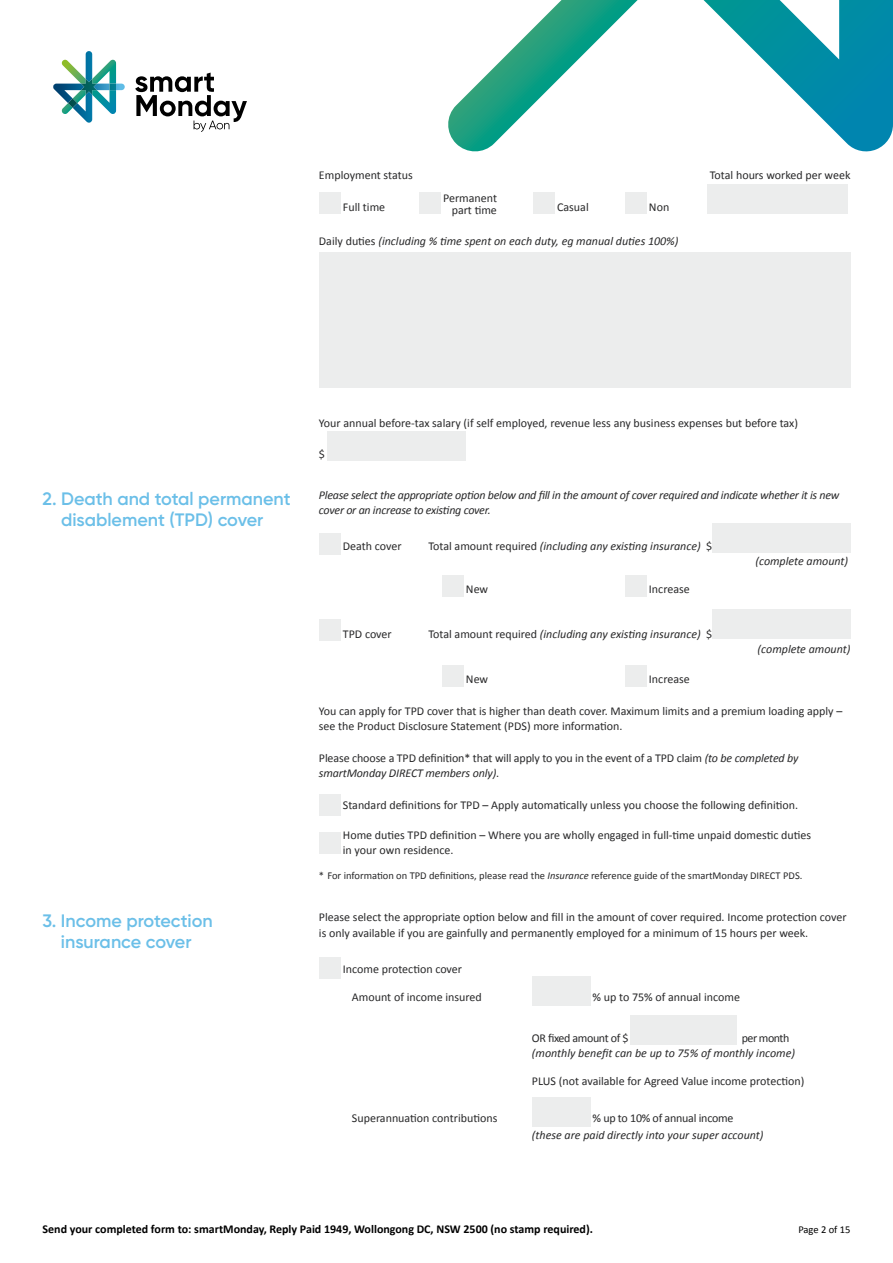
<style>
.page{position:relative;width:893px;height:1263px;background:#fff}
.page>*{position:absolute;margin:0;border:0;box-sizing:border-box;transform-origin:0 0}
.t1{font:600 18px/21px "Gilroy";color:#6bbfe8;text-align:center}
.t2{font:12px/15px "Calibri";color:#282829}
.t3{font:italic 12px "Calibri";color:#282829}
.t4{font:italic 12px/15px "Calibri";letter-spacing:-.02em;color:#282829}
.t5{font:700 12px "Calibri";color:#000}
.t6{font:12px "Calibri";letter-spacing:-.02em;color:#282829}
.t7{font:12px "Calibri";letter-spacing:-.03em;color:#282829}
.t8{font:12px "Calibri";letter-spacing:-.04em;color:#282829}
.t9{font:10.5px "Calibri";color:#282829}
.t10{font:10.5px "Calibri";color:#000}
.s1{font-style:normal}
.s2{font-style:italic}
</style>
<div class="page">
<svg style="left:53px;top:51px;width:72px;height:72px"></svg>
<img style="left:68px;top:79px;width:48px;height:29px">
<svg style="left:135px;top:73px;width:112px;height:59px"></svg>
<svg style="left:448px;top:0;width:445px;height:152px"></svg>
<div style="left:319px;top:193px;width:21px;height:21px;background:#eceded"></div>
<div style="left:419px;top:193px;width:21px;height:21px;background:#eceded"></div>
<div style="left:533px;top:193px;width:21px;height:21px;background:#eceded"></div>
<div style="left:625px;top:193px;width:21px;height:21px;background:#eceded"></div>
<div style="left:707px;top:184px;width:141px;height:30px;background:#eceded"></div>
<div style="left:319px;top:252px;width:531px;height:136px;background:#eceded"></div>
<div style="left:328px;top:431px;width:138px;height:29px;background:#eceded"></div>
<div style="left:319px;top:533px;width:21px;height:21px;background:#eceded"></div>
<div style="left:712px;top:523px;width:138px;height:30px;background:#eceded"></div>
<div style="left:442px;top:575px;width:21px;height:22px;background:#eceded"></div>
<div style="left:625px;top:575px;width:21px;height:22px;background:#eceded"></div>
<div style="left:319px;top:620px;width:21px;height:21px;background:#eceded"></div>
<div style="left:712px;top:609px;width:138px;height:30px;background:#eceded"></div>
<div style="left:442px;top:665px;width:21px;height:21px;background:#eceded"></div>
<div style="left:625px;top:665px;width:21px;height:22px;background:#eceded"></div>
<div style="left:319px;top:794px;width:21px;height:21px;background:#eceded"></div>
<div style="left:319px;top:833px;width:21px;height:21px;background:#eceded"></div>
<div style="left:319px;top:958px;width:21px;height:21px;background:#eceded"></div>
<div style="left:532px;top:976px;width:58px;height:30px;background:#eceded"></div>
<div style="left:630px;top:1015px;width:107px;height:30px;background:#eceded"></div>
<div style="left:532px;top:1097px;width:58px;height:30px;background:#eceded"></div>
<p class="t2" style="left:319px;top:168px;width:95px">Employment status</p>
<p class="t2" style="left:710px;top:168px;width:142px">Total hours worked per week</p>
<p class="t2" style="left:343px;top:200px;width:44px">Full time</p>
<p class="t2" style="left:443px;top:191px;width:55px">Permanent</p>
<p class="t2" style="left:557px;top:200px;width:33px">Casual</p>
<p class="t2" style="left:649px;top:200px;width:22px">Non</p>
<p class="t2" style="left:452px;top:203px;width:47px">part time</p>
<p class="t3" style="left:319px;top:233px;width:361px"><span class="s1">Daily duties</span> (including % time spent on each duty, eg manual duties 100%)</p>
<h1 class="t1" style="left:43px;top:488px;width:250px">2. Death and total permanent disablement (TPD) cover</h1>
<h1 class="t1" style="left:43px;top:910px;width:172px">3. Income protection insurance cover</h1>
<p class="t2" style="left:319px;top:415px;width:481px">Your annual before-tax salary (if self employed, revenue less any business expenses but before tax)</p>
<p class="t2" style="left:319px;top:447px;width:8px">$</p>
<p class="t4" style="left:319px;top:487px;width:522px">Please select the appropriate option below and fill in the amount of cover required and indicate whether it is new cover or an increase to existing cover.</p>
<p class="t2" style="left:343px;top:539px;width:60px">Death cover</p>
<p class="t3" style="left:428px;top:538px;width:285px"><span class="s1">Total amount required</span> (including any existing insurance) <span class="s1">$</span></p>
<p class="t3" style="left:755px;top:553px;width:94px">(complete amount)</p>
<p class="t2" style="left:466px;top:582px;width:24px">New</p>
<p class="t2" style="left:649px;top:582px;width:42px">Increase</p>
<p class="t2" style="left:343px;top:626px;width:50px">TPD cover</p>
<p class="t3" style="left:428px;top:626px;width:285px"><span class="s1">Total amount required</span> (including any existing insurance) <span class="s1">$</span></p>
<p class="t3" style="left:758px;top:641px;width:94px">(complete amount)</p>
<p class="t2" style="left:466px;top:671px;width:24px">New</p>
<p class="t2" style="left:649px;top:671px;width:42px">Increase</p>
<p class="t2" style="left:319px;top:703px;width:525px">You can apply for TPD cover that is higher than death cover. Maximum limits and a premium loading apply – see the Product Disclosure Statement (PDS) more information.</p>
<p class="t2" style="left:319px;top:751px;width:481px">Please choose a TPD definition* that will apply to you in the event of a TPD claim <span class="s2">(to be completed by smartMonday DIRECT members only)</span>.</p>
<p class="t2" style="left:343px;top:798px;width:457px">Standard definitions for TPD – Apply automatically unless you choose the following definition.</p>
<p class="t2" style="left:343px;top:827px;width:470px">Home duties TPD definition – Where you are wholly engaged in full-time unpaid domestic duties in your own residence.</p>
<p class="t9" style="left:319px;top:868px;width:485px">* For information on TPD definitions, please read the <span class="s2">Insurance</span> reference guide of the smartMonday DIRECT PDS.</p>
<p class="t2" style="left:319px;top:908px;width:529px;line-height:16.5px">Please select the appropriate option below and fill in the amount of cover required. Income protection cover is only available if you are gainfully and permanently employed for a minimum of 15 hours per week.</p>
<p class="t2" style="left:343px;top:962px;width:121px">Income protection cover</p>
<p class="t2" style="left:352px;top:990px;width:131px">Amount of income insured</p>
<p class="t2" style="left:592px;top:990px;width:149px">% up to 75% of annual income</p>
<p class="t7" style="left:532px;top:1030px;width:98px">OR fixed amount of $</p>
<p class="t8" style="left:742px;top:1030px;width:49px">per month</p>
<p class="t3" style="left:532px;top:1044px;width:265px">(monthly benefit can be up to 75% of monthly income)</p>
<p class="t2" style="left:532px;top:1073px;width:274px">PLUS (not available for Agreed Value income protection)</p>
<p class="t2" style="left:352px;top:1111px;width:147px">Superannuation contributions</p>
<p class="t6" style="left:592px;top:1111px;width:142px">% up to 10% of annual income</p>
<p class="t3" style="left:532px;top:1126px;width:233px">(these are paid directly into your super account)</p>
<p class="t5" style="left:43px;top:1221px;width:552px">Send your completed form to: smartMonday, Reply Paid 1949, Wollongong DC, NSW 2500 (no stamp required).</p>
<p class="t10" style="left:798px;top:1223px;width:54px">Page 2 of 15</p>
</div>
